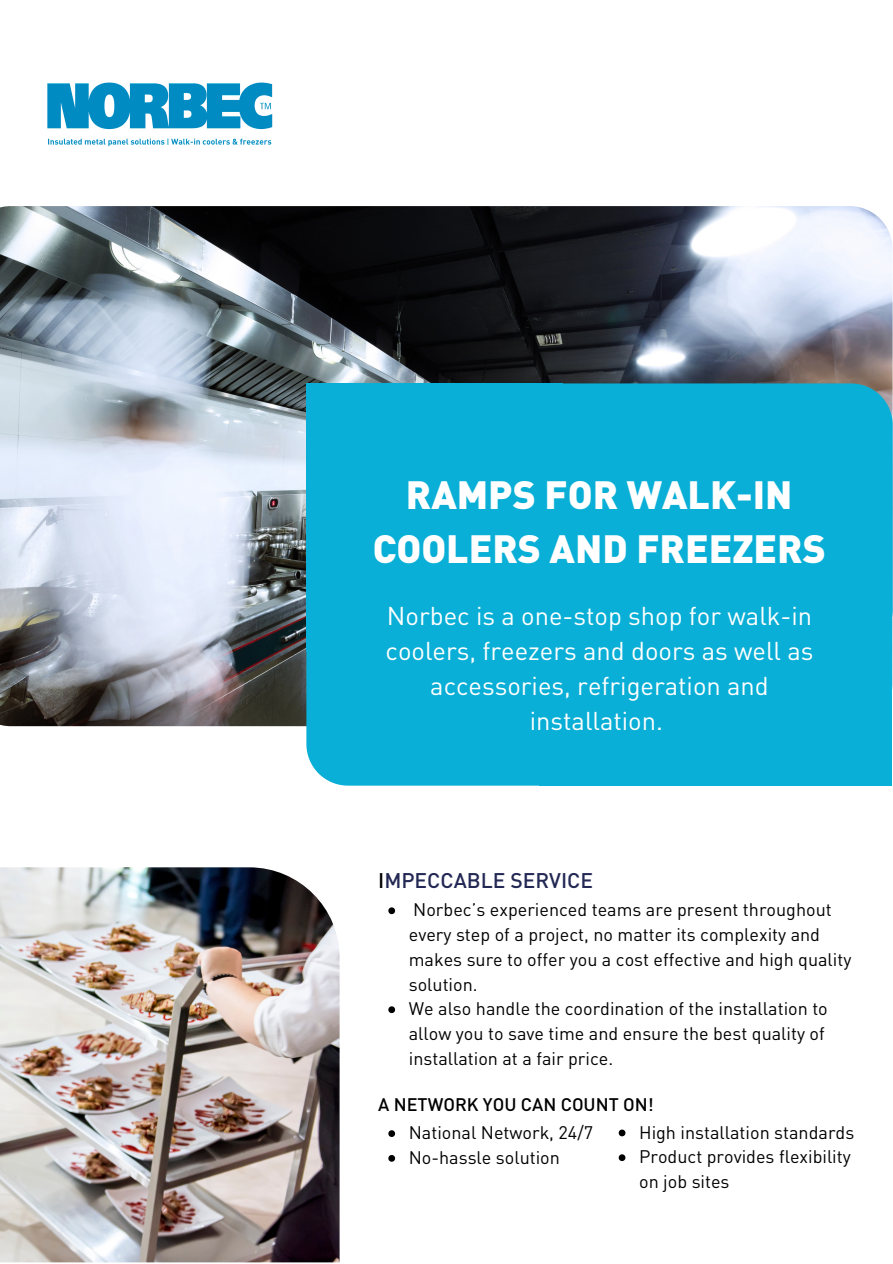
<style>
.page{position:relative;width:893px;height:1264px;background:#fff}
.page>*{position:absolute;margin:0;border:0;box-sizing:border-box;transform-origin:0 0}
.t1{font:900 39px/54px "DINOT";color:#fff;text-align:center}
.t2{font:25.5px/34.8px "DINOT";color:#fff;text-align:center}
.t3{font:500 21px "DIN";color:#232854}
.t4{font:18px/24.8px "DINOT";color:#000}
.t5{font:500 18px "DIN";color:#000}
.s1{color:#000}
</style>
<div class="page">
<img style="left:47px;top:82px;width:226px;height:65px">
<img style="left:0;top:206px;width:892px;height:520px">
<div style="left:562px;top:383px;width:330px;height:268px;background:#09afd6"></div>
<div style="left:306px;top:383px;width:256px;height:268px;background:#09afd6"></div>
<div style="left:306px;top:551px;width:286px;height:234px;background:#09afd6"></div>
<div style="left:539px;top:571px;width:352px;height:214px;background:#09afd6"></div>
<img style="left:0;top:867px;width:339px;height:395px">
<svg style="left:388px;top:907px;width:7px;height:7px"></svg>
<svg style="left:388px;top:1006px;width:7px;height:7px"></svg>
<svg style="left:388px;top:1130px;width:7px;height:6px"></svg>
<svg style="left:388px;top:1155px;width:7px;height:6px"></svg>
<svg style="left:618px;top:1129px;width:7px;height:7px"></svg>
<svg style="left:618px;top:1154px;width:7px;height:6px"></svg>
<p class="t1" style="left:372px;top:466px;width:454px">RAMPS FOR WALK-IN<br>COOLERS AND FREEZERS</p>
<p class="t2" style="left:385px;top:597px;width:429px">Norbec is a one-stop shop for walk-in coolers, freezers and doors as well as accessories, refrigeration and installation.</p>
<p class="t3" style="left:378px;top:867px;width:216px"><span class="s1">I</span>MPECCABLE SERVICE</p>
<p class="t4" style="left:409px;top:896px;width:444px">Norbec’s experienced teams are present throughout every step of a project, no matter its complexity and makes sure to offer you a cost effective and high quality solution.</p>
<p class="t4" style="left:409px;top:995px;width:420px">We also handle the coordination of the installation to allow you to save time and ensure the best quality of installation at a fair price.</p>
<p class="t5" style="left:378px;top:1093px;width:277px">A NETWORK YOU CAN COUNT ON!</p>
<p class="t4" style="left:639px;top:1118px;width:217px">High installation standards</p>
<p class="t4" style="left:639px;top:1143px;width:213px">Product provides flexibility on job sites</p>
<p class="t4" style="left:409px;top:1119px;width:186px">National Network, 24/7</p>
<p class="t4" style="left:409px;top:1144px;width:153px">No-hassle solution</p>
</div>
